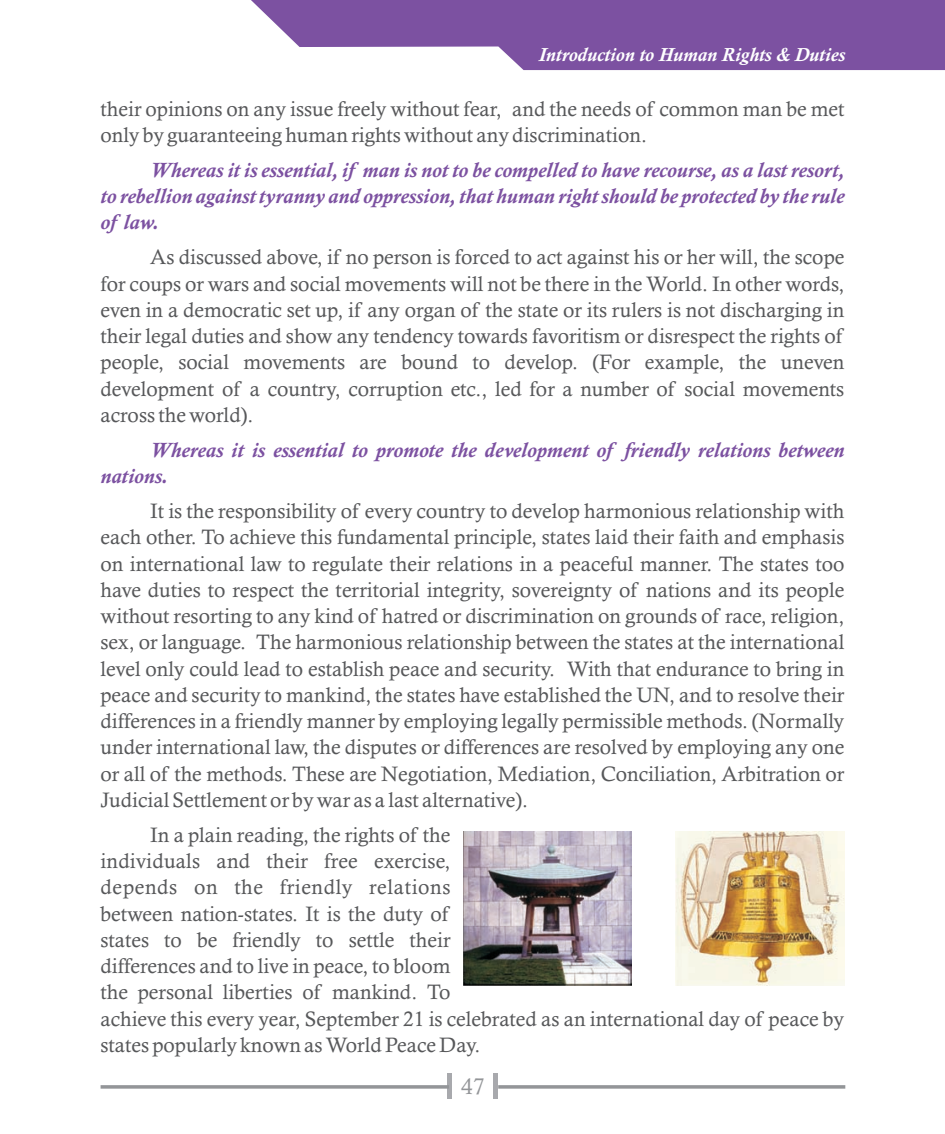
<style>
.page{position:relative;width:945px;height:1134px;background:#fff}
.page>*{position:absolute;margin:0;border:0;box-sizing:border-box;transform-origin:0 0}
.t1{font:22.75px "Calisto";color:#939598}
.t2{font:21px/26.2px "Calisto";color:#57585a}
.t3{font:italic 700 21px/26.2px "Calisto";color:#7c51a1;text-align:justify}
.t4{font:italic 700 19.25px "Calisto";color:#fff}
</style>
<div class="page">
<img style="left:463px;top:831px;width:169px;height:154px">
<img style="left:676px;top:831px;width:168px;height:154px">
<svg style="left:251px;top:0;width:694px;height:70px;background:#8f6aae"></svg>
<hr style="left:494px;top:1074px;width:4px;height:25px;background:#a8a9ad">
<hr style="left:447px;top:1074px;width:4px;height:25px;background:#a8a9ad">
<svg style="left:101px;top:1085px;width:348px;height:4px"></svg>
<svg style="left:498px;top:1085px;width:347px;height:4px"></svg>
<p class="t4" style="left:539px;top:47px;width:308px">Introduction to Human Rights &amp; Duties</p>
<p class="t2" style="left:101px;top:97px;width:745px">their opinions on any issue freely without fear, and the needs of common man be met only by guaranteeing human rights without any discrimination.</p>
<p class="t3" style="left:100px;top:159px;width:745px;text-indent:50px">Whereas it is essential, if man is not to be compelled to have recourse, as a last resort, to rebellion against tyranny and oppression, that human right should be protected by the rule of law.</p>
<p class="t2" style="left:101px;top:246px;width:746px;text-align:justify;text-indent:50px">As discussed above, if no person is forced to act against his or her will, the scope for coups or wars and social movements will not be there in the World. In other words, even in a democratic set up, if any organ of the state or its rulers is not discharging in their legal duties and show any tendency towards favoritism or disrespect the rights of people, social movements are bound to develop. (For example, the uneven development of a country, corruption etc., led for a number of social movements across the world).</p>
<p class="t3" style="left:100px;top:439px;width:745px;text-indent:50px">Whereas it is essential to promote the development of friendly relations between nations.</p>
<p class="t2" style="left:100px;top:500px;width:745px;text-align:justify;text-indent:50px">It is the responsibility of every country to develop harmonious relationship with each other. To achieve this fundamental principle, states laid their faith and emphasis on international law to regulate their relations in a peaceful manner. The states too have duties to respect the territorial integrity, sovereignty of nations and its people without resorting to any kind of hatred or discrimination on grounds of race, religion, sex, or language. The harmonious relationship between the states at the international level only could lead to establish peace and security. With that endurance to bring in peace and security to mankind, the states have established the UN, and to resolve their differences in a friendly manner by employing legally permissible methods. (Normally under international law, the disputes or differences are resolved by employing any one or all of the methods. These are Negotiation, Mediation, Conciliation, Arbitration or Judicial Settlement or by war as a last alternative).</p>
<p class="t2" style="left:100px;top:824px;width:745px;text-indent:50px">In a plain reading, the rights of the<br>individuals and their free exercise,<br>depends on the friendly relations<br>between nation-states. It is the duty of<br>states to be friendly to settle their<br>differences and to live in peace, to bloom<br>the personal liberties of mankind. To<br>achieve this every year, September 21 is celebrated as an international day of peace by states popularly known as World Peace Day.</p>
<p class="t1" style="left:461px;top:1078px;width:25px">47</p>
</div>
